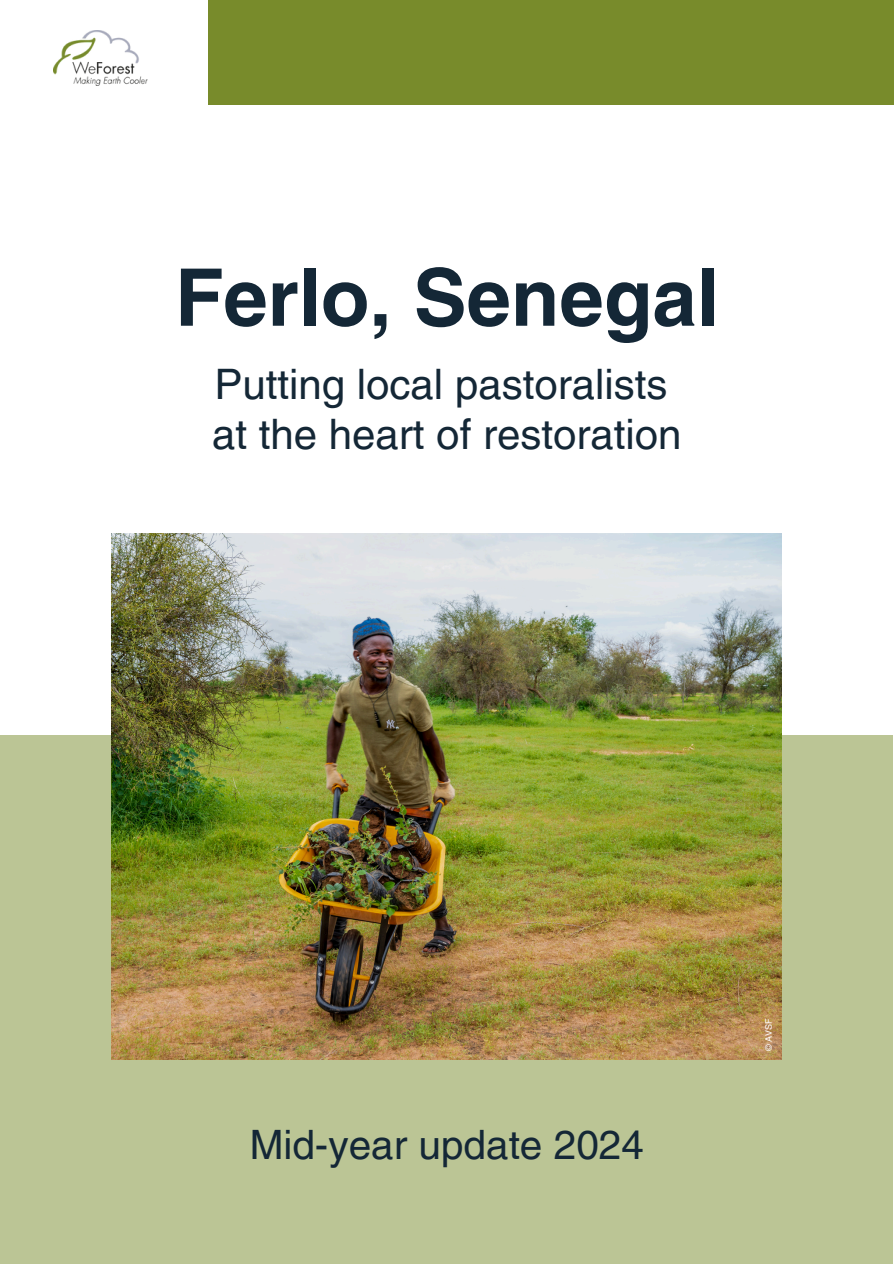
<style>
.page{position:relative;width:894px;height:1264px;background:#fff}
.page>*{position:absolute;margin:0;border:0;box-sizing:border-box;transform-origin:0 0}
.t1{font:700 79.5px "Helvetica LT Pro";color:#142736}
.t2{font:42px/49.5px "Helvetica LT Pro";color:#142736}
.t3{font:40.5px "Helvetica LT Pro";color:#142736}
.t4{font:9px "Helvetica LT Pro";color:#fff}
</style>
<div class="page">
<div style="left:0;top:734px;width:892px;height:529px;background:#bbc595"></div>
<div style="left:208px;top:0;width:685px;height:105px;background:#788b2b"></div>
<img style="left:53px;top:31px;width:95px;height:55px">
<img style="left:112px;top:533px;width:669px;height:526px">
<p class="t1" style="left:175px;top:268px;width:545px">Ferlo, Senegal</p>
<h2 class="t2" style="left:212px;top:363px;width:471px">Putting local pastoralists at the heart of restoration</h2>
<h1 class="t3" style="left:249px;top:1129px;width:395px">Mid-year update 2024</h1>
<p class="t4" style="left:765px;top:1051px;width:34px;rotate:-90deg">© AVSF</p>
</div>
